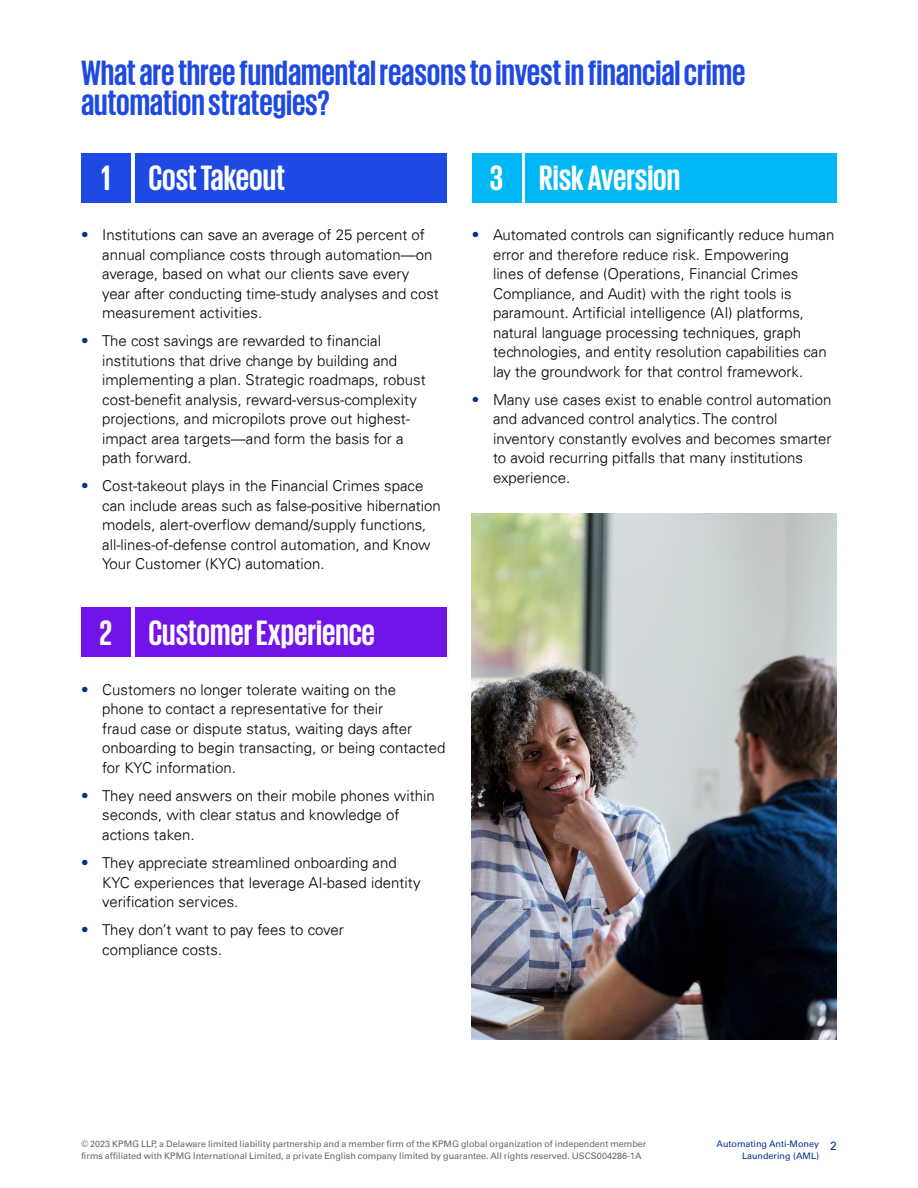
<style>
.page{position:relative;width:918px;height:1188px;background:#fff}
.page>*{position:absolute;margin:0;border:0;box-sizing:border-box;transform-origin:0 0}
.t1{font:700 36px/30px "KPMG";color:#1e49e2}
.t2{font:700 36px "KPMG";color:#fff}
.t3{font:300 15px/19.5px "Univers 45";color:#000}
.t4{font:12px "Univers 55 Roman";color:#00338d}
.t5{font:9px/12px "Univers 55 Roman";color:#666}
.t6{font:9px/12px "Univers 55 Roman";color:#00338d;text-align:right}
.s1{color:#00338d}
</style>
<div class="page">
<div style="left:135px;top:153px;width:311px;height:49px;background:#1e49e2"></div>
<div style="left:135px;top:608px;width:311px;height:49px;background:#7213ea"></div>
<div style="left:526px;top:153px;width:311px;height:49px;background:#00b8f5"></div>
<div style="left:81px;top:153px;width:50px;height:50px;background:#1e49e2"></div>
<div style="left:81px;top:608px;width:50px;height:49px;background:#7213ea"></div>
<div style="left:472px;top:153px;width:49px;height:50px;background:#00b8f5"></div>
<img style="left:472px;top:513px;width:365px;height:526px">
<h1 class="t1" style="left:81px;top:57px;width:666px">What are three fundamental reasons to invest in financial crime automation strategies?</h1>
<h1 class="t2" style="left:101px;top:160px;width:11px">1</h1>
<h1 class="t2" style="left:148px;top:160px;width:138px">Cost Takeout</h1>
<h1 class="t2" style="left:490px;top:160px;width:15px">3</h1>
<h1 class="t2" style="left:539px;top:160px;width:143px">Risk Aversion</h1>
<p class="t3" style="left:102px;top:225px;width:338px;text-indent:-21px"><span class="s1">•</span> Institutions can save an average of 25 percent of annual compliance costs through automation—on average, based on what our clients save every year after conducting time-study analyses and cost measurement activities.</p>
<p class="t3" style="left:102px;top:331px;width:325px;text-indent:-21px"><span class="s1">•</span> The cost savings are rewarded to financial institutions that drive change by building and implementing a plan. Strategic roadmaps, robust cost-benefit analysis, reward-versus-complexity projections, and micropilots prove out highest&shy;impact area targets—and form the basis for a path forward.</p>
<p class="t3" style="left:102px;top:476px;width:340px;text-indent:-21px"><span class="s1">•</span> Cost-takeout plays in the Financial Crimes space can include areas such as false-positive hibernation models, alert-overflow demand/supply functions, all-lines-of-defense control automation, and Know Your Customer (KYC) automation.</p>
<h1 class="t2" style="left:99px;top:614px;width:14px">2</h1>
<h1 class="t2" style="left:148px;top:614px;width:228px">Customer Experience</h1>
<p class="t3" style="left:102px;top:680px;width:345px;text-indent:-21px"><span class="s1">•</span> Customers no longer tolerate waiting on the<br>phone to contact a representative for their<br>fraud case or dispute status, waiting days after onboarding to begin transacting, or being contacted for KYC information.</p>
<p class="t3" style="left:102px;top:786px;width:334px;text-indent:-21px"><span class="s1">•</span> They need answers on their mobile phones within seconds, with clear status and knowledge of actions taken.</p>
<p class="t3" style="left:102px;top:853px;width:320px;text-indent:-21px"><span class="s1">•</span> They appreciate streamlined onboarding and<br>KYC experiences that leverage AI-based identity verification services.</p>
<p class="t3" style="left:102px;top:920px;width:243px;text-indent:-21px"><span class="s1">•</span> They don’t want to pay fees to cover compliance costs.</p>
<p class="t3" style="left:493px;top:225px;width:343px;text-indent:-21px"><span class="s1">•</span> Automated controls can significantly reduce human error and therefore reduce risk. Empowering<br>lines of defense (Operations, Financial Crimes Compliance, and Audit) with the right tools is paramount. Artificial intelligence (AI) platforms, natural language processing techniques, graph technologies, and entity resolution capabilities can lay the groundwork for that control framework.</p>
<p class="t3" style="left:493px;top:390px;width:340px;text-indent:-21px"><span class="s1">•</span> Many use cases exist to enable control automation and advanced control analytics. The control inventory constantly evolves and becomes smarter to avoid recurring pitfalls that many institutions experience.</p>
<p class="t5" style="left:81px;top:1138px;width:567px">© 2023 KPMG LLP, a Delaware limited liability partnership and a member firm of the KPMG global organization of independent member firms affiliated with KPMG International Limited, a private English company limited by guarantee. All rights reserved. USCS004286-1A</p>
<p class="t6" style="left:717px;top:1138px;width:104px">Automating Anti-Money<br>Laundering (AML)</p>
<p class="t4" style="left:830px;top:1138px;width:8px">2</p>
</div>
